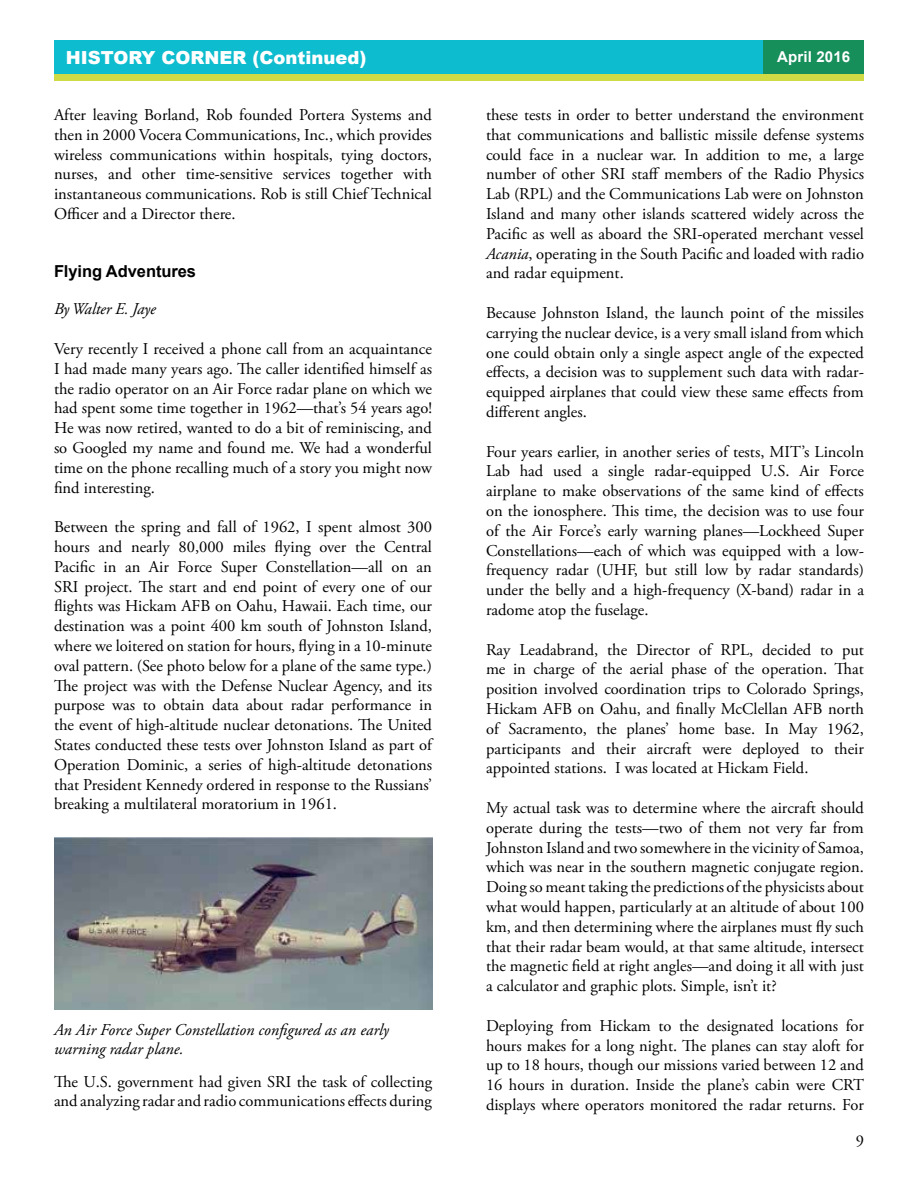
<style>
.page{position:relative;width:918px;height:1188px;background:#fff}
.page>*{position:absolute;margin:0;border:0;box-sizing:border-box;transform-origin:0 0}
.t1{font:900 18px "Arial";color:#fff}
.t2{font:16.5px/19.8px "Adobe Garamond Pro";color:#000;text-align:justify}
.t3{font:italic 16.5px/19.8px "Adobe Garamond Pro";color:#000}
.t4{font:700 16.5px "Arial";letter-spacing:-.005em;color:#000}
.t5{font:700 15px "Arial";letter-spacing:.01em;color:#fff}
.s1{font-style:italic}
</style>
<div class="page">
<div style="left:54px;top:68px;width:810px;height:13px;background:#cfda44"></div>
<div style="left:54px;top:40px;width:810px;height:34px;background:#0dbcce"></div>
<div style="left:764px;top:40px;width:100px;height:34px;background:#168f5b"></div>
<img style="left:54px;top:838px;width:378px;height:171px">
<p class="t1" style="left:66px;top:45px;width:302px">HISTORY CORNER (Continued)</p>
<p class="t5" style="left:777px;top:47px;width:75px">April 2016</p>
<p class="t2" style="left:54px;top:105px;width:380px">After leaving Borland, Rob founded Portera Systems and then in 2000 Vocera Communications, Inc., which provides wireless communications within hospitals, tying doctors, nurses, and other time-sensitive services together with instantaneous communications. Rob is still Chief Technical Officer and a Director there.</p>
<p class="t4" style="left:54px;top:260px;width:144px">Flying Adventures</p>
<p class="t3" style="left:54px;top:300px;width:103px">By Walter E. Jaye</p>
<p class="t2" style="left:54px;top:339px;width:380px">Very recently I received a phone call from an acquaintance I had made many years ago. The caller identified himself as the radio operator on an Air Force radar plane on which we had spent some time together in 1962—that’s 54 years ago!<br>He was now retired, wanted to do a bit of reminiscing, and so Googled my name and found me. We had a wonderful time on the phone recalling much of a story you might now find interesting.</p>
<p class="t2" style="left:54px;top:518px;width:380px">Between the spring and fall of 1962, I spent almost 300 hours and nearly 80,000 miles flying over the Central Pacific in an Air Force Super Constellation—all on an SRI project. The start and end point of every one of our flights was Hickam AFB on Oahu, Hawaii. Each time, our destination was a point 400 km south of Johnston Island, where we loitered on station for hours, flying in a 10-minute oval pattern. (See photo below for a plane of the same type.)<br>The project was with the Defense Nuclear Agency, and its purpose was to obtain data about radar performance in the event of high-altitude nuclear detonations. The United States conducted these tests over Johnston Island as part of Operation Dominic, a series of high-altitude detonations that President Kennedy ordered in response to the Russians’ breaking a multilateral moratorium in 1961.</p>
<p class="t3" style="left:54px;top:1020px;width:336px">An Air Force Super Constellation configured as an early warning radar plane.</p>
<p class="t2" style="left:54px;top:1072px;width:380px">The U.S. government had given SRI the task of collecting and analyzing radar and radio communications effects during</p>
<p class="t2" style="left:486px;top:105px;width:380px">these tests in order to better understand the environment that communications and ballistic missile defense systems could face in a nuclear war. In addition to me, a large number of other SRI staff members of the Radio Physics Lab (RPL) and the Communications Lab were on Johnston Island and many other islands scattered widely across the Pacific as well as aboard the SRI-operated merchant vessel <span class="s1">Acania</span>, operating in the South Pacific and loaded with radio and radar equipment.</p>
<p class="t2" style="left:486px;top:303px;width:379px">Because Johnston Island, the launch point of the missiles carrying the nuclear device, is a very small island from which one could obtain only a single aspect angle of the expected effects, a decision was to supplement such data with radar&shy;equipped airplanes that could view these same effects from different angles.</p>
<p class="t2" style="left:486px;top:442px;width:380px">Four years earlier, in another series of tests, MIT’s Lincoln Lab had used a single radar-equipped U.S. Air Force airplane to make observations of the same kind of effects on the ionosphere. This time, the decision was to use four of the Air Force’s early warning planes—Lockheed Super Constellations—each of which was equipped with a low&shy;frequency radar (UHF, but still low by radar standards) under the belly and a high-frequency (X-band) radar in a radome atop the fuselage.</p>
<p class="t2" style="left:486px;top:640px;width:380px">Ray Leadabrand, the Director of RPL, decided to put me in charge of the aerial phase of the operation. That position involved coordination trips to Colorado Springs, Hickam AFB on Oahu, and finally McClellan AFB north of Sacramento, the planes’ home base. In May 1962, participants and their aircraft were deployed to their appointed stations. I was located at Hickam Field.</p>
<p class="t2" style="left:486px;top:798px;width:380px">My actual task was to determine where the aircraft should operate during the tests—two of them not very far from Johnston Island and two somewhere in the vicinity of Samoa, which was near in the southern magnetic conjugate region.<br>Doing so meant taking the predictions of the physicists about what would happen, particularly at an altitude of about 100 km, and then determining where the airplanes must fly such that their radar beam would, at that same altitude, intersect the magnetic field at right angles—and doing it all with just a calculator and graphic plots. Simple, isn’t it?</p>
<p class="t2" style="left:486px;top:1016px;width:380px">Deploying from Hickam to the designated locations for hours makes for a long night. The planes can stay aloft for up to 18 hours, though our missions varied between 12 and 16 hours in duration. Inside the plane’s cabin were CRT displays where operators monitored the radar returns. For</p>
<p class="t2" style="left:856px;top:1131px;width:10px">9</p>
</div>
